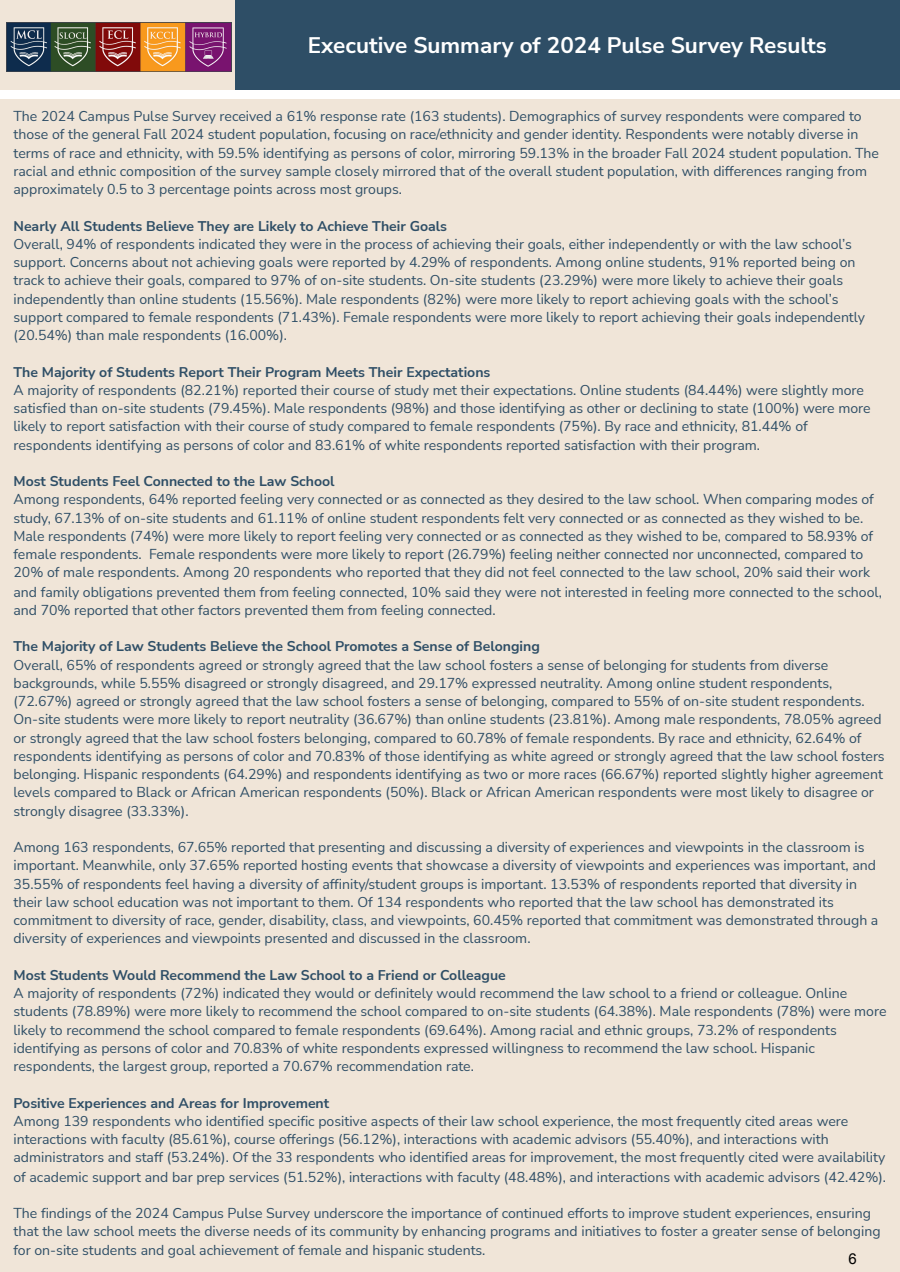
<style>
.page{position:relative;width:900px;height:1272px;background:#fff}
.page>*{position:absolute;margin:0;border:0;box-sizing:border-box;transform-origin:0 0}
.t1{font:700 22.5px "Nunito Sans";color:#fff}
.t2{font:15px "Arial";color:#000}
.t3{font:14.1px/18.3px "Nunito Sans";color:#2e4e66}
.t4{font:700 14.1px "Nunito Sans";color:#2e4e66}
</style>
<div class="page">
<div style="left:105px;top:0;width:795px;height:90px;background:#2e4e66"></div>
<div style="left:0;top:0;width:235px;height:90px;background:#f0e5d8"></div>
<img style="left:6px;top:22px;width:225px;height:50px">
<div style="left:0;top:99px;width:900px;height:1173px;background:#f0e5d8"></div>
<h1 class="t1" style="left:308px;top:31px;width:521px">Executive Summary of 2024 Pulse Survey Results</h1>
<p class="t3" style="left:14px;top:107px;width:867px">The 2024 Campus Pulse Survey received a 61% response rate (163 students). Demographics of survey respondents were compared to those of the general Fall 2024 student population, focusing on race/ethnicity and gender identity. Respondents were notably diverse in terms of race and ethnicity, with 59.5% identifying as persons of color, mirroring 59.13% in the broader Fall 2024 student population. The racial and ethnic composition of the survey sample closely mirrored that of the overall student population, with differences ranging from approximately 0.5 to 3 percentage points across most groups.</p>
<p class="t4" style="left:14px;top:217px;width:435px">Nearly All Students Believe They are Likely to Achieve Their Goals</p>
<p class="t3" style="left:14px;top:235px;width:853px">Overall, 94% of respondents indicated they were in the process of achieving their goals, either independently or with the law school’s support. Concerns about not achieving goals were reported by 4.29% of respondents. Among online students, 91% reported being on track to achieve their goals, compared to 97% of on-site students. On-site students (23.29%) were more likely to achieve their goals independently than online students (15.56%). Male respondents (82%) were more likely to report achieving goals with the school’s support compared to female respondents (71.43%). Female respondents were more likely to report achieving their goals independently (20.54%) than male respondents (16.00%).</p>
<p class="t4" style="left:14px;top:363px;width:478px">The Majority of Students Report Their Program Meets Their Expectations</p>
<p class="t3" style="left:14px;top:381px;width:859px">A majority of respondents (82.21%) reported their course of study met their expectations. Online students (84.44%) were slightly more satisfied than on-site students (79.45%). Male respondents (98%) and those identifying as other or declining to state (100%) were more likely to report satisfaction with their course of study compared to female respondents (75%). By race and ethnicity, 81.44% of respondents identifying as persons of color and 83.61% of white respondents reported satisfaction with their program.</p>
<p class="t4" style="left:14px;top:472px;width:323px">Most Students Feel Connected to the Law School</p>
<p class="t3" style="left:14px;top:490px;width:870px">Among respondents, 64% reported feeling very connected or as connected as they desired to the law school. When comparing modes of study, 67.13% of on-site students and 61.11% of online student respondents felt very connected or as connected as they wished to be.<br>Male respondents (74%) were more likely to report feeling very connected or as connected as they wished to be, compared to 58.93% of female respondents. Female respondents were more likely to report (26.79%) feeling neither connected nor unconnected, compared to 20% of male respondents. Among 20 respondents who reported that they did not feel connected to the law school, 20% said their work and family obligations prevented them from feeling connected, 10% said they were not interested in feeling more connected to the school, and 70% reported that other factors prevented them from feeling connected.</p>
<p class="t4" style="left:14px;top:636px;width:528px">The Majority of Law Students Believe the School Promotes a Sense of Belonging</p>
<p class="t3" style="left:14px;top:656px;width:873px">Overall, 65% of respondents agreed or strongly agreed that the law school fosters a sense of belonging for students from diverse backgrounds, while 5.55% disagreed or strongly disagreed, and 29.17% expressed neutrality. Among online student respondents, (72.67%) agreed or strongly agreed that the law school fosters a sense of belonging, compared to 55% of on-site student respondents.<br>On-site students were more likely to report neutrality (36.67%) than online students (23.81%). Among male respondents, 78.05% agreed or strongly agreed that the law school fosters belonging, compared to 60.78% of female respondents. By race and ethnicity, 62.64% of respondents identifying as persons of color and 70.83% of those identifying as white agreed or strongly agreed that the law school fosters belonging. Hispanic respondents (64.29%) and respondents identifying as two or more races (66.67%) reported slightly higher agreement levels compared to Black or African American respondents (50%). Black or African American respondents were most likely to disagree or strongly disagree (33.33%).</p>
<p class="t3" style="left:14px;top:838px;width:866px">Among 163 respondents, 67.65% reported that presenting and discussing a diversity of experiences and viewpoints in the classroom is important. Meanwhile, only 37.65% reported hosting events that showcase a diversity of viewpoints and experiences was important, and 35.55% of respondents feel having a diversity of affinity/student groups is important. 13.53% of respondents reported that diversity in their law school education was not important to them. Of 134 respondents who reported that the law school has demonstrated its commitment to diversity of race, gender, disability, class, and viewpoints, 60.45% reported that commitment was demonstrated through a diversity of experiences and viewpoints presented and discussed in the classroom.</p>
<p class="t4" style="left:14px;top:966px;width:494px">Most Students Would Recommend the Law School to a Friend or Colleague</p>
<p class="t3" style="left:14px;top:984px;width:875px">A majority of respondents (72%) indicated they would or definitely would recommend the law school to a friend or colleague. Online students (78.89%) were more likely to recommend the school compared to on-site students (64.38%). Male respondents (78%) were more likely to recommend the school compared to female respondents (69.64%). Among racial and ethnic groups, 73.2% of respondents identifying as persons of color and 70.83% of white respondents expressed willingness to recommend the law school. Hispanic respondents, the largest group, reported a 70.67% recommendation rate.</p>
<p class="t4" style="left:14px;top:1094px;width:317px">Positive Experiences and Areas for Improvement</p>
<p class="t3" style="left:14px;top:1113px;width:874px">Among 139 respondents who identified specific positive aspects of their law school experience, the most frequently cited areas were interactions with faculty (85.61%), course offerings (56.12%), interactions with academic advisors (55.40%), and interactions with administrators and staff (53.24%). Of the 33 respondents who identified areas for improvement, the most frequently cited were availability of academic support and bar prep services (51.52%), interactions with faculty (48.48%), and interactions with academic advisors (42.42%).</p>
<p class="t3" style="left:14px;top:1204px;width:869px">The findings of the 2024 Campus Pulse Survey underscore the importance of continued efforts to improve student experiences, ensuring that the law school meets the diverse needs of its community by enhancing programs and initiatives to foster a greater sense of belonging for on-site students and goal achievement of female and hispanic students.</p>
<p class="t2" style="left:848px;top:1249px;width:10px">6</p>
</div>
